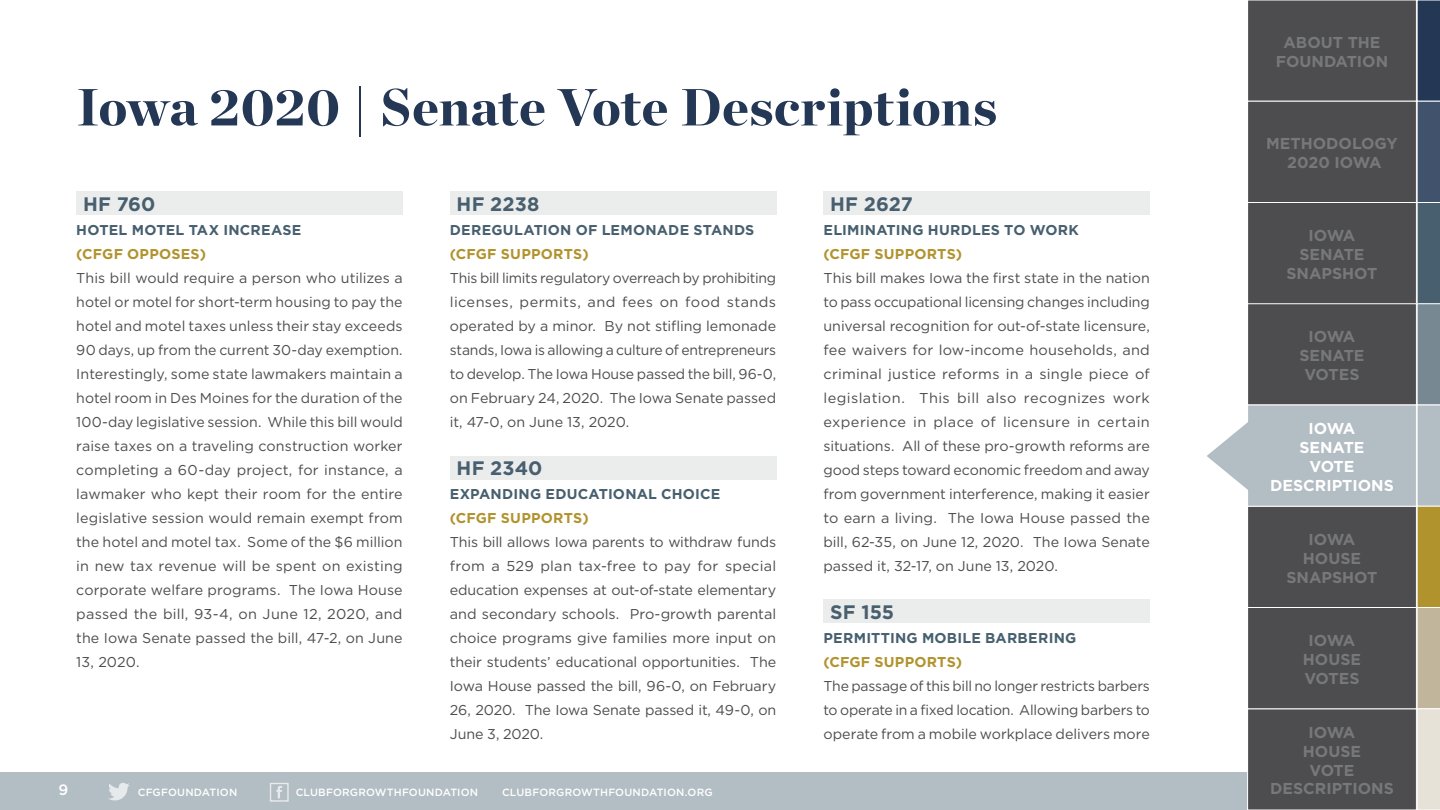
<style>
.page{position:relative;width:1440px;height:810px;background:#fff}
.page>*{position:absolute;margin:0;border:0;box-sizing:border-box;transform-origin:0 0}
.t1{font:900 52.2px "Chronicle Display";letter-spacing:.005em;color:#243856}
.t2{font:700 19.5px "Gotham HTF";letter-spacing:.005em;color:#475f6e}
.t3{font:700 15.75px/18.9px "Gotham HTF";color:#77787b;text-align:center}
.t4{font:700 15.75px/18.9px "Gotham HTF";color:#fff;text-align:center}
.t5{font:500 15px "Gotham HTF";color:#fff}
.t6{font:14.25px/24px "Gotham HTF";letter-spacing:-.005em;color:#4d4d4f;text-align:justify}
.t7{font:700 14.25px "Gotham HTF";letter-spacing:.015em;color:#475f6e}
.t8{font:700 14.25px "Gotham HTF";letter-spacing:.015em;color:#b1932e}
.t9{font:500 10.5px "Gotham HTF";letter-spacing:.015em;color:#fff}
</style>
<div class="page">
<div style="left:0;top:773px;width:1265px;height:37px;background:#b3bdc4"></div>
<div style="left:1248px;top:709px;width:168px;height:101px;background:#4d4d4f"></div>
<div style="left:1247px;top:708px;width:170px;height:102px;border:1px solid #fff"></div>
<div style="left:1248px;top:607px;width:168px;height:102px;background:#4d4d4f"></div>
<div style="left:1247px;top:607px;width:170px;height:102px;border:1px solid #fff"></div>
<div style="left:1248px;top:506px;width:168px;height:101px;background:#4d4d4f"></div>
<div style="left:1247px;top:506px;width:170px;height:102px;border:1px solid #fff"></div>
<div style="left:1248px;top:0;width:168px;height:101px;background:#4d4d4f"></div>
<div style="left:1247px;top:0;width:170px;height:102px;border:1px solid #fff"></div>
<div style="left:1248px;top:101px;width:168px;height:101px;background:#4d4d4f"></div>
<div style="left:1247px;top:101px;width:170px;height:102px;border:1px solid #fff"></div>
<div style="left:1248px;top:202px;width:168px;height:102px;background:#4d4d4f"></div>
<div style="left:1247px;top:202px;width:170px;height:102px;border:1px solid #fff"></div>
<div style="left:1248px;top:304px;width:168px;height:101px;background:#4d4d4f"></div>
<div style="left:1247px;top:303px;width:170px;height:102px;border:1px solid #fff"></div>
<div style="left:1248px;top:405px;width:168px;height:101px;background:#b3bdc4"></div>
<div style="left:1247px;top:405px;width:170px;height:102px;border:1px solid #fff"></div>
<svg style="left:1207px;top:416px;width:42px;height:80px"></svg>
<svg style="left:1417px;top:0;width:23px;height:810px;background:#8a8f89"></svg>
<svg style="left:108px;top:783px;width:22px;height:17px"></svg>
<svg style="left:276px;top:786px;width:6px;height:12px"></svg>
<div style="left:270px;top:783px;width:19px;height:19px;border:1px solid #fff"></div>
<div style="left:823px;top:191px;width:327px;height:24px;background:#ebecec"></div>
<div style="left:450px;top:191px;width:326px;height:24px;background:#ebecec"></div>
<div style="left:450px;top:456px;width:326px;height:23px;background:#ebecec"></div>
<div style="left:823px;top:600px;width:327px;height:23px;background:#ebecec"></div>
<div style="left:76px;top:191px;width:327px;height:24px;background:#ebecec"></div>
<h1 class="t1" style="left:76px;top:84px;width:922px">Iowa 2020 | Senate Vote Descriptions</h1>
<h2 class="t2" style="left:83px;top:197px;width:74px">HF 760</h2>
<p class="t7" style="left:76px;top:224px;width:227px">HOTEL MOTEL TAX INCREASE</p>
<p class="t8" style="left:76px;top:248px;width:131px">(CFGF OPPOSES)</p>
<p class="t6" style="left:76px;top:267px;width:328px">This bill would require a person who utilizes a hotel or motel for short-term housing to pay the hotel and motel taxes unless their stay exceeds 90 days, up from the current 30-day exemption.<br>Interestingly, some state lawmakers maintain a hotel room in Des Moines for the duration of the 100-day legislative session. While this bill would raise taxes on a traveling construction worker completing a 60-day project, for instance, a lawmaker who kept their room for the entire legislative session would remain exempt from the hotel and motel tax. Some of the $6 million in new tax revenue will be spent on existing corporate welfare programs. The Iowa House passed the bill, 93-4, on June 12, 2020, and the Iowa Senate passed the bill, 47-2, on June 13, 2020.</p>
<h2 class="t2" style="left:457px;top:197px;width:84px">HF 2238</h2>
<p class="t7" style="left:450px;top:224px;width:306px">DEREGULATION OF LEMONADE STANDS</p>
<p class="t8" style="left:450px;top:248px;width:140px">(CFGF SUPPORTS)</p>
<p class="t6" style="left:450px;top:267px;width:328px">This bill limits regulatory overreach by prohibiting licenses, permits, and fees on food stands operated by a minor. By not stifling lemonade stands, Iowa is allowing a culture of entrepreneurs to develop. The Iowa House passed the bill, 96-0, on February 24, 2020. The Iowa Senate passed it, 47-0, on June 13, 2020.</p>
<h2 class="t2" style="left:457px;top:461px;width:87px">HF 2340</h2>
<p class="t7" style="left:450px;top:488px;width:272px">EXPANDING EDUCATIONAL CHOICE</p>
<p class="t8" style="left:450px;top:512px;width:140px">(CFGF SUPPORTS)</p>
<p class="t6" style="left:450px;top:531px;width:328px">This bill allows Iowa parents to withdraw funds from a 529 plan tax-free to pay for special education expenses at out-of-state elementary and secondary schools. Pro-growth parental choice programs give families more input on their students’ educational opportunities. The Iowa House passed the bill, 96-0, on February 26, 2020. The Iowa Senate passed it, 49-0, on June 3, 2020.</p>
<p class="t5" style="left:58px;top:783px;width:11px">9</p>
<p class="t9" style="left:138px;top:788px;width:101px">CFGFOUNDATION</p>
<p class="t9" style="left:296px;top:788px;width:184px">CLUBFORGROWTHFOUNDATION</p>
<p class="t9" style="left:502px;top:788px;width:212px">CLUBFORGROWTHFOUNDATION.ORG</p>
<h2 class="t2" style="left:830px;top:197px;width:84px">HF 2627</h2>
<p class="t7" style="left:823px;top:224px;width:257px">ELIMINATING HURDLES TO WORK</p>
<p class="t8" style="left:823px;top:248px;width:140px">(CFGF SUPPORTS)</p>
<p class="t6" style="left:823px;top:267px;width:328px">This bill makes Iowa the first state in the nation to pass occupational licensing changes including universal recognition for out-of-state licensure, fee waivers for low-income households, and criminal justice reforms in a single piece of legislation. This bill also recognizes work experience in place of licensure in certain situations. All of these pro-growth reforms are good steps toward economic freedom and away from government interference, making it easier to earn a living. The Iowa House passed the bill, 62-35, on June 12, 2020. The Iowa Senate passed it, 32-17, on June 13, 2020.</p>
<h2 class="t2" style="left:830px;top:605px;width:65px">SF 155</h2>
<p class="t7" style="left:823px;top:632px;width:254px">PERMITTING MOBILE BARBERING</p>
<p class="t8" style="left:823px;top:656px;width:140px">(CFGF SUPPORTS)</p>
<p class="t6" style="left:823px;top:675px;width:328px">The passage of this bill no longer restricts barbers to operate in a fixed location. Allowing barbers to operate from a mobile workplace delivers more</p>
<p class="t3" style="left:1276px;top:34px;width:114px">ABOUT THE<br>FOUNDATION</p>
<p class="t3" style="left:1266px;top:135px;width:133px">METHODOLOGY<br>2020 IOWA</p>
<p class="t3" style="left:1287px;top:227px;width:92px">IOWA<br>SENATE<br>SNAPSHOT</p>
<p class="t3" style="left:1299px;top:328px;width:67px">IOWA<br>SENATE<br>VOTES</p>
<p class="t4" style="left:1270px;top:420px;width:125px">IOWA<br>SENATE<br>VOTE<br>DESCRIPTIONS</p>
<p class="t3" style="left:1287px;top:531px;width:92px">IOWA<br>HOUSE<br>SNAPSHOT</p>
<p class="t3" style="left:1303px;top:632px;width:60px">IOWA<br>HOUSE<br>VOTES</p>
<p class="t3" style="left:1270px;top:724px;width:125px">IOWA<br>HOUSE<br>VOTE<br>DESCRIPTIONS</p>
</div>
